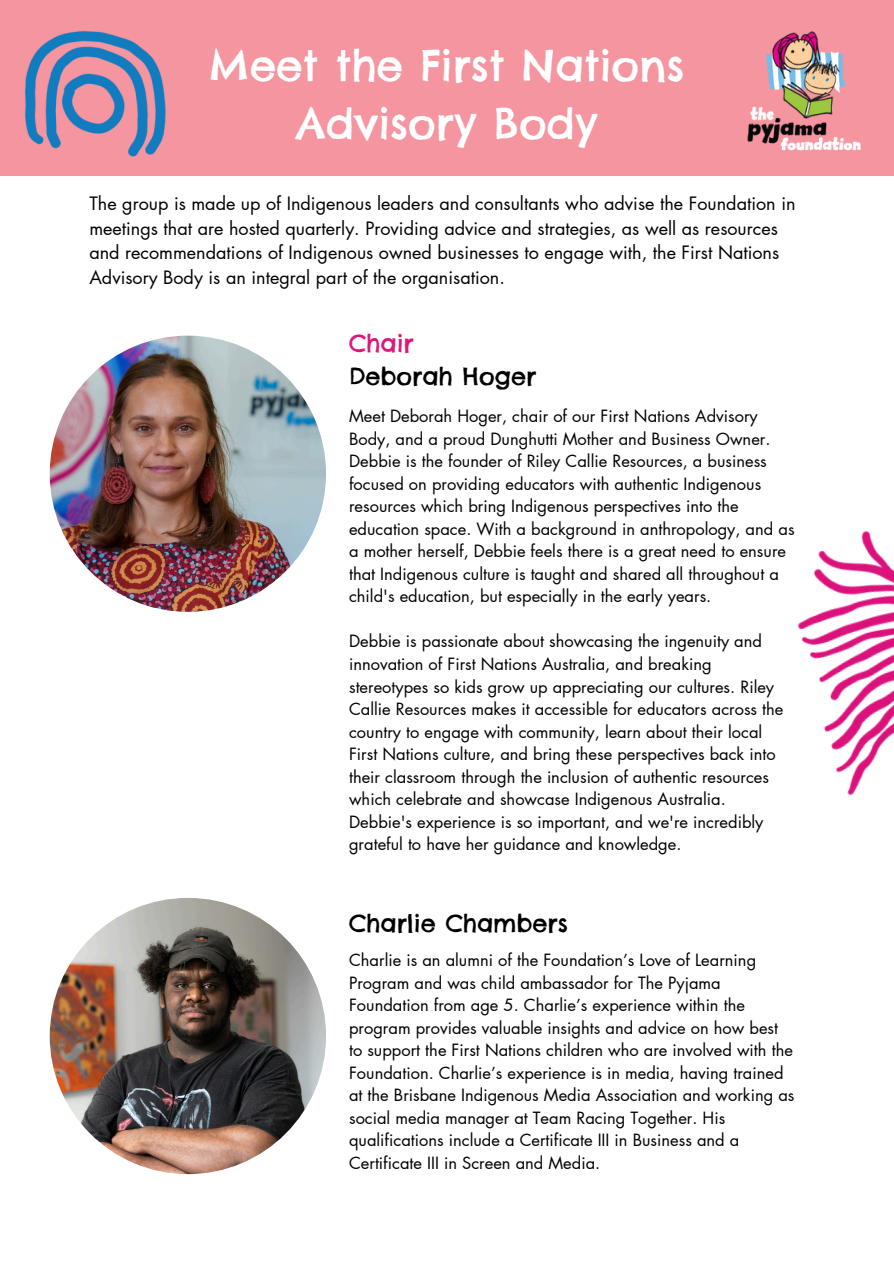
<style>
.page{position:relative;width:894px;height:1264px;background:#fff}
.page>*{position:absolute;margin:0;border:0;box-sizing:border-box;transform-origin:0 0}
.t1{font:42.45px/58.7px "Chelsea Market";color:#fff;text-align:center}
.t2{font:24px/32.7px "Chelsea Market";color:#000}
.t3{font:18px/24.8px "Futura LT Pro";color:#000}
.t4{font:16.5px/22.5px "Futura LT Pro";color:#000}
.s1{color:#de167c}
</style>
<div class="page">
<div style="left:0;top:0;width:893px;height:176px;background:#f5959f"></div>
<img style="left:747px;top:31px;width:114px;height:120px">
<img style="left:50px;top:335px;width:276px;height:277px;border-radius:50%">
<img style="left:24px;top:31px;width:142px;height:126px">
<img style="left:797px;top:531px;width:96px;height:265px">
<img style="left:50px;top:897px;width:276px;height:277px;border-radius:50%">
<h2 class="t1" style="left:209px;top:36px;width:477px">Meet the First Nations<br>Advisory Body</h2>
<p class="t3" style="left:89px;top:191px;width:707px">The group is made up of Indigenous leaders and consultants who advise the Foundation in meetings that are hosted quarterly. Providing advice and strategies, as well as resources and recommendations of Indigenous owned businesses to engage with, the First Nations Advisory Body is an integral part of the organisation.</p>
<p class="t2" style="left:349px;top:327px;width:189px"><span class="s1">Chair<br></span>Deborah Hoger</p>
<p class="t4" style="left:349px;top:406px;width:447px">Meet Deborah Hoger, chair of our First Nations Advisory Body, and a proud Dunghutti Mother and Business Owner.<br>Debbie is the founder of Riley Callie Resources, a business focused on providing educators with authentic Indigenous resources which bring Indigenous perspectives into the education space. With a background in anthropology, and as a mother herself, Debbie feels there is a great need to ensure that Indigenous culture is taught and shared all throughout a child's education, but especially in the early years.</p>
<p class="t4" style="left:349px;top:631px;width:436px">Debbie is passionate about showcasing the ingenuity and innovation of First Nations Australia, and breaking stereotypes so kids grow up appreciating our cultures. Riley Callie Resources makes it accessible for educators across the country to engage with community, learn about their local First Nations culture, and bring these perspectives back into their classroom through the inclusion of authentic resources which celebrate and showcase Indigenous Australia.</p>
<p class="t4" style="left:349px;top:811px;width:416px">Debbie's experience is so important, and we're incredibly grateful to have her guidance and knowledge.</p>
<p class="t2" style="left:349px;top:907px;width:220px">Charlie Chambers</p>
<h2 class="t4" style="left:349px;top:949px;width:447px">Charlie is an alumni of the Foundation’s Love of Learning Program and was child ambassador for The Pyjama Foundation from age 5. Charlie’s experience within the program provides valuable insights and advice on how best to support the First Nations children who are involved with the Foundation. Charlie’s experience is in media, having trained at the Brisbane Indigenous Media Association and working as social media manager at Team Racing Together. His qualifications include a Certificate III in Business and a Certificate III in Screen and Media.</h2>
</div>
